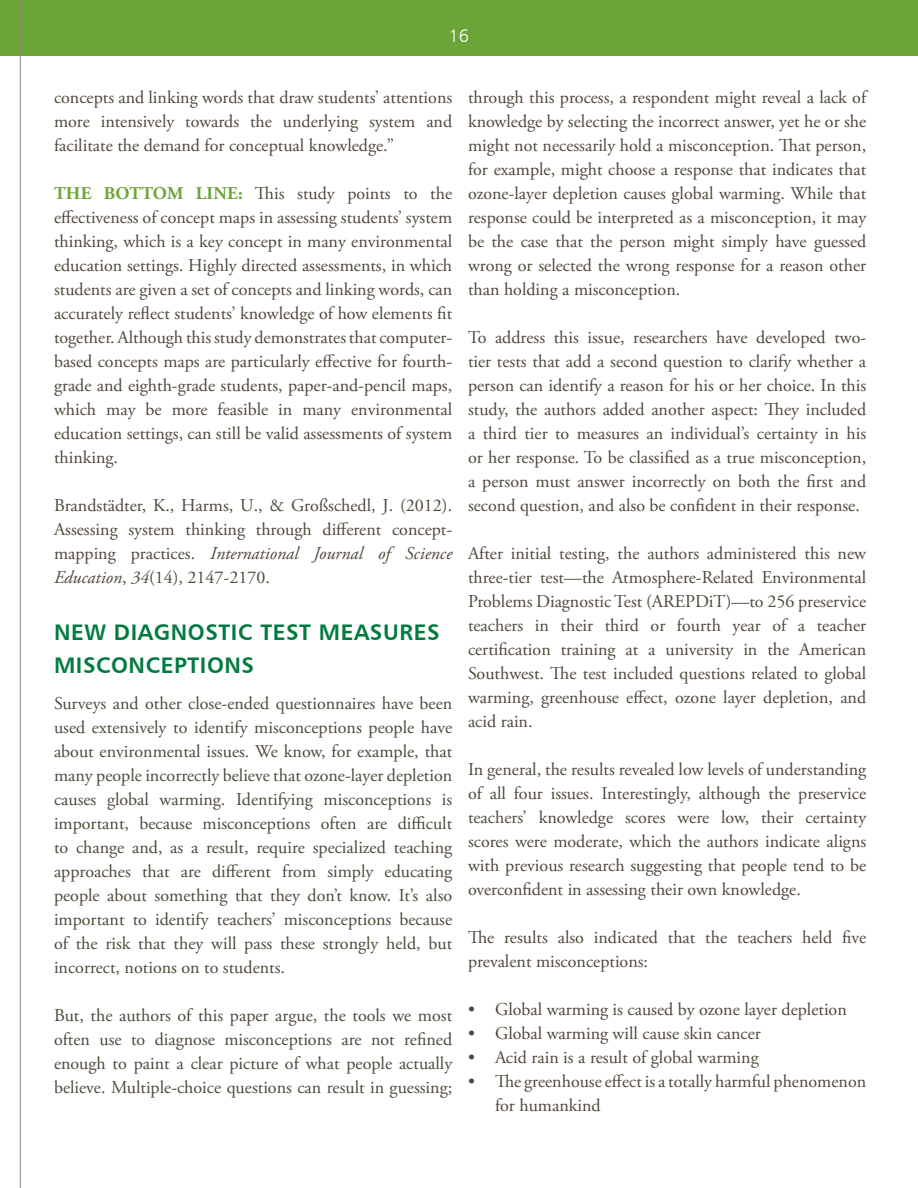
<style>
.page{position:relative;width:918px;height:1188px;background:#fff}
.page>*{position:absolute;margin:0;border:0;box-sizing:border-box;transform-origin:0 0}
.Body_Copy_right{font:22.5px/33px "Humanist 777 BT Bold B";letter-spacing:.025em;color:#007b3f}
.Body_Copy_right-2{font:18px/24px "Adobe Garamond Pro";color:#4f483a;text-align:justify}
.t1{font:18px "Humanist 777 BT Light B";color:#fff}
.s1{font-weight:700;color:#6ba537}
.s2{font-style:italic}
</style>
<div class="page">
<div style="left:0;top:0;width:918px;height:56px;background:#6ba537"></div>
<hr style="left:20px;top:0;width:1px;height:1188px;background:#958676">
<p class="t1" style="left:449px;top:25px;width:22px">16</p>
<p class="Body_Copy_right-2" style="left:54px;top:86px;width:400px">concepts and linking words that draw students’ attentions more intensively towards the underlying system and facilitate the demand for conceptual knowledge.”</p>
<p class="Body_Copy_right-2" style="left:54px;top:182px;width:400px"><span class="s1">THE BOTTOM LINE:</span> This study points to the effectiveness of concept maps in assessing students’ system thinking, which is a key concept in many environmental education settings. Highly directed assessments, in which students are given a set of concepts and linking words, can accurately reflect students’ knowledge of how elements fit together. Although this study demonstrates that computer&shy;based concepts maps are particularly effective for fourth&shy;grade and eighth-grade students, paper-and-pencil maps, which may be more feasible in many environmental education settings, can still be valid assessments of system thinking.</p>
<p class="Body_Copy_right-2" style="left:54px;top:494px;width:400px">Brandstädter, K., Harms, U., &amp; Großschedl, J. (2012).<br>Assessing system thinking through different concept&shy;mapping practices. <span class="s2">International Journal of Science Education</span>, <span class="s2">34</span>(14), 2147-2170.</p>
<p class="Body_Copy_right" style="left:54px;top:615px;width:387px">NEW DIAGNOSTIC TEST MEASURES<br>MISCONCEPTIONS</p>
<p class="Body_Copy_right-2" style="left:54px;top:692px;width:400px">Surveys and other close-ended questionnaires have been used extensively to identify misconceptions people have about environmental issues. We know, for example, that many people incorrectly believe that ozone-layer depletion causes global warming. Identifying misconceptions is important, because misconceptions often are difficult to change and, as a result, require specialized teaching approaches that are different from simply educating people about something that they don’t know. It’s also important to identify teachers’ misconceptions because of the risk that they will pass these strongly held, but incorrect, notions on to students.</p>
<p class="Body_Copy_right-2" style="left:54px;top:1004px;width:400px">But, the authors of this paper argue, the tools we most often use to diagnose misconceptions are not refined enough to paint a clear picture of what people actually believe. Multiple-choice questions can result in guessing;</p>
<p class="Body_Copy_right-2" style="left:468px;top:86px;width:400px">through this process, a respondent might reveal a lack of knowledge by selecting the incorrect answer, yet he or she might not necessarily hold a misconception. That person, for example, might choose a response that indicates that ozone-layer depletion causes global warming. While that response could be interpreted as a misconception, it may be the case that the person might simply have guessed wrong or selected the wrong response for a reason other than holding a misconception.</p>
<p class="Body_Copy_right-2" style="left:468px;top:326px;width:400px">To address this issue, researchers have developed two&shy;tier tests that add a second question to clarify whether a person can identify a reason for his or her choice. In this study, the authors added another aspect: They included a third tier to measures an individual’s certainty in his or her response. To be classified as a true misconception, a person must answer incorrectly on both the first and second question, and also be confident in their response.</p>
<p class="Body_Copy_right-2" style="left:468px;top:542px;width:400px">After initial testing, the authors administered this new three-tier test—the Atmosphere-Related Environmental Problems Diagnostic Test (AREPDiT)—to 256 preservice teachers in their third or fourth year of a teacher certification training at a university in the American Southwest. The test included questions related to global warming, greenhouse effect, ozone layer depletion, and acid rain.</p>
<p class="Body_Copy_right-2" style="left:468px;top:758px;width:400px">In general, the results revealed low levels of understanding of all four issues. Interestingly, although the preservice teachers’ knowledge scores were low, their certainty scores were moderate, which the authors indicate aligns with previous research suggesting that people tend to be overconfident in assessing their own knowledge.</p>
<p class="Body_Copy_right-2" style="left:468px;top:926px;width:400px">The results also indicated that the teachers held five prevalent misconceptions:</p>
<p class="Body_Copy_right-2" style="left:468px;top:998px;width:380px">• Global warming is caused by ozone layer depletion</p>
<p class="Body_Copy_right-2" style="left:468px;top:1022px;width:294px">• Global warming will cause skin cancer</p>
<p class="Body_Copy_right-2" style="left:468px;top:1046px;width:292px">• Acid rain is a result of global warming</p>
<p class="Body_Copy_right-2" style="left:495px;top:1070px;width:373px;text-indent:-27px">• The greenhouse effect is a totally harmful phenomenon for humankind</p>
</div>
